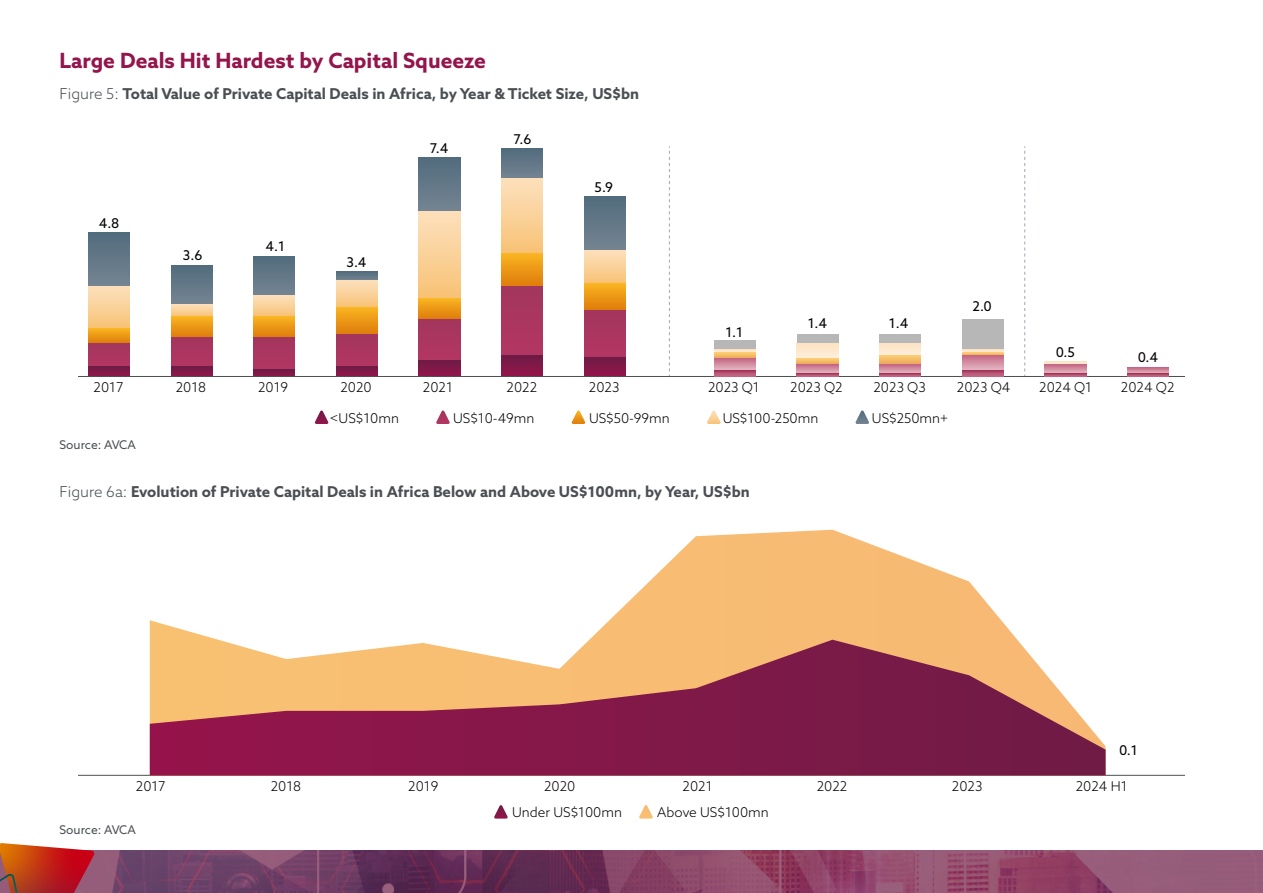
<style>
.page{position:relative;width:1263px;height:893px;background:#fff}
.page>*{position:absolute;margin:0;border:0;box-sizing:border-box;transform-origin:0 0}
.Body_copy{font:700 21px "Azo Sans";color:#94154b}
.Figure_Title{font:700 15px "Azo Sans";color:#4b4f54}
.t1{font:300 13.5px "Azo Sans";color:#000}
.t2{font:13.5px "Azo Sans";color:#000}
.Body_copy-2{font:12px "Azo Sans";color:#4b4f54}
.s1{font-weight:300}
</style>
<div class="page">
<svg style="left:314px;top:410px;width:15px;height:14px"></svg>
<svg style="left:436px;top:410px;width:14px;height:14px"></svg>
<svg style="left:571px;top:410px;width:14px;height:14px"></svg>
<svg style="left:707px;top:410px;width:14px;height:14px"></svg>
<svg style="left:855px;top:410px;width:14px;height:14px"></svg>
<hr style="left:79px;top:376px;width:1105px;height:1px;background:#4b4f54">
<div style="left:714px;top:340px;width:42px;height:9px;background:#b8b7b7"></div>
<div style="left:797px;top:334px;width:41px;height:9px;background:#b8b7b7"></div>
<div style="left:879px;top:334px;width:42px;height:9px;background:#b8b7b7"></div>
<div style="left:962px;top:319px;width:41px;height:30px;background:#b8b7b7"></div>
<hr style="left:714px;top:349px;width:42px;height:3px;background:#fde5c7">
<div style="left:797px;top:343px;width:41px;height:15px;background:#fde8ce"></div>
<div style="left:879px;top:343px;width:42px;height:12px;background:#fde8cd"></div>
<hr style="left:962px;top:349px;width:41px;height:3px;background:#fde5c7">
<hr style="left:1045px;top:361px;width:41px;height:3px;background:#fde5c8">
<div style="left:714px;top:352px;width:42px;height:6px;background:#f6bd68"></div>
<div style="left:797px;top:358px;width:41px;height:6px;background:#f6bd68"></div>
<svg style="left:879px;top:355px;width:42px;height:9px"></svg>
<svg style="left:962px;top:352px;width:41px;height:3px"></svg>
<svg style="left:714px;top:358px;width:42px;height:12px"></svg>
<svg style="left:797px;top:364px;width:41px;height:9px"></svg>
<svg style="left:879px;top:364px;width:42px;height:9px"></svg>
<svg style="left:962px;top:355px;width:41px;height:15px"></svg>
<svg style="left:1045px;top:364px;width:41px;height:9px"></svg>
<svg style="left:1127px;top:367px;width:41px;height:6px"></svg>
<svg style="left:714px;top:370px;width:42px;height:6px"></svg>
<svg style="left:797px;top:373px;width:41px;height:3px"></svg>
<svg style="left:879px;top:373px;width:42px;height:3px"></svg>
<svg style="left:962px;top:370px;width:41px;height:6px"></svg>
<svg style="left:1045px;top:373px;width:41px;height:3px"></svg>
<svg style="left:1127px;top:373px;width:41px;height:3px"></svg>
<div style="left:88px;top:232px;width:42px;height:54px;background:linear-gradient(to bottom,#516c7d,#748491)"></div>
<div style="left:171px;top:265px;width:41px;height:39px;background:linear-gradient(to bottom,#516c7d,#748491)"></div>
<div style="left:254px;top:256px;width:41px;height:39px;background:linear-gradient(to bottom,#516c7d,#748491)"></div>
<div style="left:336px;top:271px;width:42px;height:9px;background:#607686"></div>
<div style="left:419px;top:158px;width:41px;height:53px;background:linear-gradient(to bottom,#526c7d,#748492)"></div>
<div style="left:501px;top:149px;width:42px;height:30px;background:linear-gradient(to bottom,#526c7d,#738391)"></div>
<div style="left:584px;top:196px;width:41px;height:54px;background:linear-gradient(to bottom,#516c7d,#738491)"></div>
<div style="left:88px;top:286px;width:42px;height:42px;background:linear-gradient(to bottom,#fce0bd,#f8c378)"></div>
<svg style="left:171px;top:304px;width:41px;height:12px"></svg>
<svg style="left:254px;top:295px;width:41px;height:21px"></svg>
<svg style="left:336px;top:280px;width:42px;height:27px"></svg>
<div style="left:419px;top:211px;width:41px;height:87px;background:linear-gradient(to bottom,#fce0bd,#f8c275)"></div>
<div style="left:501px;top:179px;width:42px;height:74px;background:linear-gradient(to bottom,#fce0bc,#f8c377)"></div>
<svg style="left:584px;top:250px;width:41px;height:33px"></svg>
<svg style="left:88px;top:328px;width:42px;height:15px"></svg>
<svg style="left:171px;top:316px;width:41px;height:21px"></svg>
<svg style="left:254px;top:316px;width:41px;height:21px"></svg>
<svg style="left:336px;top:307px;width:42px;height:27px"></svg>
<svg style="left:419px;top:298px;width:41px;height:21px"></svg>
<svg style="left:501px;top:253px;width:42px;height:33px"></svg>
<svg style="left:584px;top:283px;width:41px;height:27px"></svg>
<div style="left:88px;top:343px;width:42px;height:24px;background:#aa365f"></div>
<div style="left:171px;top:337px;width:41px;height:30px;background:#ab365f"></div>
<div style="left:254px;top:337px;width:41px;height:33px;background:#ab365f"></div>
<div style="left:336px;top:334px;width:42px;height:33px;background:#ab365f"></div>
<div style="left:419px;top:319px;width:41px;height:42px;background:#ab365f"></div>
<div style="left:501px;top:286px;width:42px;height:69px;background:#ab365f"></div>
<div style="left:584px;top:310px;width:41px;height:48px;background:#ab365f"></div>
<svg style="left:88px;top:367px;width:42px;height:9px"></svg>
<svg style="left:171px;top:367px;width:41px;height:9px"></svg>
<div style="left:254px;top:370px;width:41px;height:6px;background:#7f1848"></div>
<svg style="left:336px;top:367px;width:42px;height:9px"></svg>
<svg style="left:419px;top:361px;width:41px;height:15px"></svg>
<svg style="left:501px;top:355px;width:42px;height:21px"></svg>
<svg style="left:584px;top:358px;width:41px;height:18px"></svg>
<svg style="left:669px;top:146px;width:1px;height:230px"></svg>
<svg style="left:1024px;top:146px;width:1px;height:230px"></svg>
<svg style="left:494px;top:805px;width:14px;height:14px"></svg>
<svg style="left:639px;top:805px;width:14px;height:14px"></svg>
<hr style="left:79px;top:775px;width:1105px;height:1px;background:#4b4f54">
<svg style="left:150px;top:530px;width:868px;height:110px"></svg>
<svg style="left:150px;top:640px;width:955px;height:135px;background:#b16063"></svg>
<img style="left:95px;top:850px;width:1168px;height:43px">
<svg style="left:0;top:843px;width:95px;height:50px;background:#bd4435"></svg>
<p class="Body_copy" style="left:60px;top:46px;width:428px">Large Deals Hit Hardest by Capital Squeeze</p>
<p class="Figure_Title" style="left:60px;top:84px;width:581px"><span class="s1">Figure 5:</span> Total Value of Private Capital Deals in Africa, by Year &amp; Ticket Size, US$bn</p>
<p class="t2" style="left:99px;top:214px;width:22px">4.8</p>
<p class="t2" style="left:183px;top:247px;width:21px">3.6</p>
<p class="t2" style="left:265px;top:237px;width:21px">4.1</p>
<p class="t2" style="left:346px;top:254px;width:22px">3.4</p>
<p class="t2" style="left:430px;top:139px;width:20px">7.4</p>
<p class="t2" style="left:513px;top:130px;width:20px">7.6</p>
<p class="t2" style="left:595px;top:178px;width:20px">5.9</p>
<p class="t1" style="left:94px;top:379px;width:31px">2017</p>
<p class="t1" style="left:176px;top:378px;width:32px">2018</p>
<p class="t1" style="left:258px;top:378px;width:32px">2019</p>
<p class="t1" style="left:340px;top:378px;width:33px">2020</p>
<p class="t1" style="left:423px;top:378px;width:31px">2021</p>
<p class="t1" style="left:507px;top:378px;width:32px">2022</p>
<p class="t1" style="left:589px;top:378px;width:32px">2023</p>
<p class="t2" style="left:725px;top:324px;width:19px">1.1</p>
<p class="t2" style="left:808px;top:314px;width:21px">1.4</p>
<p class="t2" style="left:889px;top:314px;width:21px">1.4</p>
<p class="t2" style="left:972px;top:297px;width:21px">2.0</p>
<p class="t2" style="left:1056px;top:344px;width:21px">0.5</p>
<p class="t2" style="left:1138px;top:348px;width:22px">0.4</p>
<p class="t1" style="left:708px;top:378px;width:53px">2023 Q1</p>
<p class="t1" style="left:790px;top:378px;width:54px">2023 Q2</p>
<p class="t1" style="left:873px;top:378px;width:54px">2023 Q3</p>
<p class="t1" style="left:957px;top:378px;width:55px">2023 Q4</p>
<p class="t1" style="left:1039px;top:378px;width:54px">2024 Q1</p>
<p class="t1" style="left:1121px;top:378px;width:55px">2024 Q2</p>
<p class="Body_copy-2" style="left:60px;top:436px;width:78px">Source: AVCA</p>
<p class="t1" style="left:330px;top:409px;width:71px">&lt;US$10mn</p>
<p class="t1" style="left:453px;top:409px;width:83px">US$10-49mn</p>
<p class="t1" style="left:589px;top:409px;width:82px">US$50-99mn</p>
<p class="t1" style="left:723px;top:409px;width:97px">US$100-250mn</p>
<p class="t1" style="left:872px;top:409px;width:78px">US$250mn+</p>
<p class="Figure_Title" style="left:60px;top:481px;width:692px"><span class="s1">Figure 6a:</span> Evolution of Private Capital Deals in Africa Below and Above US$100mn, by Year, US$bn</p>
<p class="t2" style="left:1119px;top:741px;width:20px">0.1</p>
<p class="t1" style="left:136px;top:778px;width:31px">2017</p>
<p class="t1" style="left:271px;top:777px;width:32px">2018</p>
<p class="t1" style="left:408px;top:777px;width:32px">2019</p>
<p class="t1" style="left:544px;top:777px;width:33px">2020</p>
<p class="t1" style="left:682px;top:777px;width:31px">2021</p>
<p class="t1" style="left:817px;top:777px;width:32px">2022</p>
<p class="t1" style="left:952px;top:777px;width:32px">2023</p>
<p class="t1" style="left:1076px;top:777px;width:53px">2024 H1</p>
<p class="Body_copy-2" style="left:60px;top:822px;width:78px">Source: AVCA</p>
<p class="t1" style="left:512px;top:804px;width:111px">Under US$100mn</p>
<p class="t1" style="left:657px;top:804px;width:113px">Above US$100mn</p>
</div>
